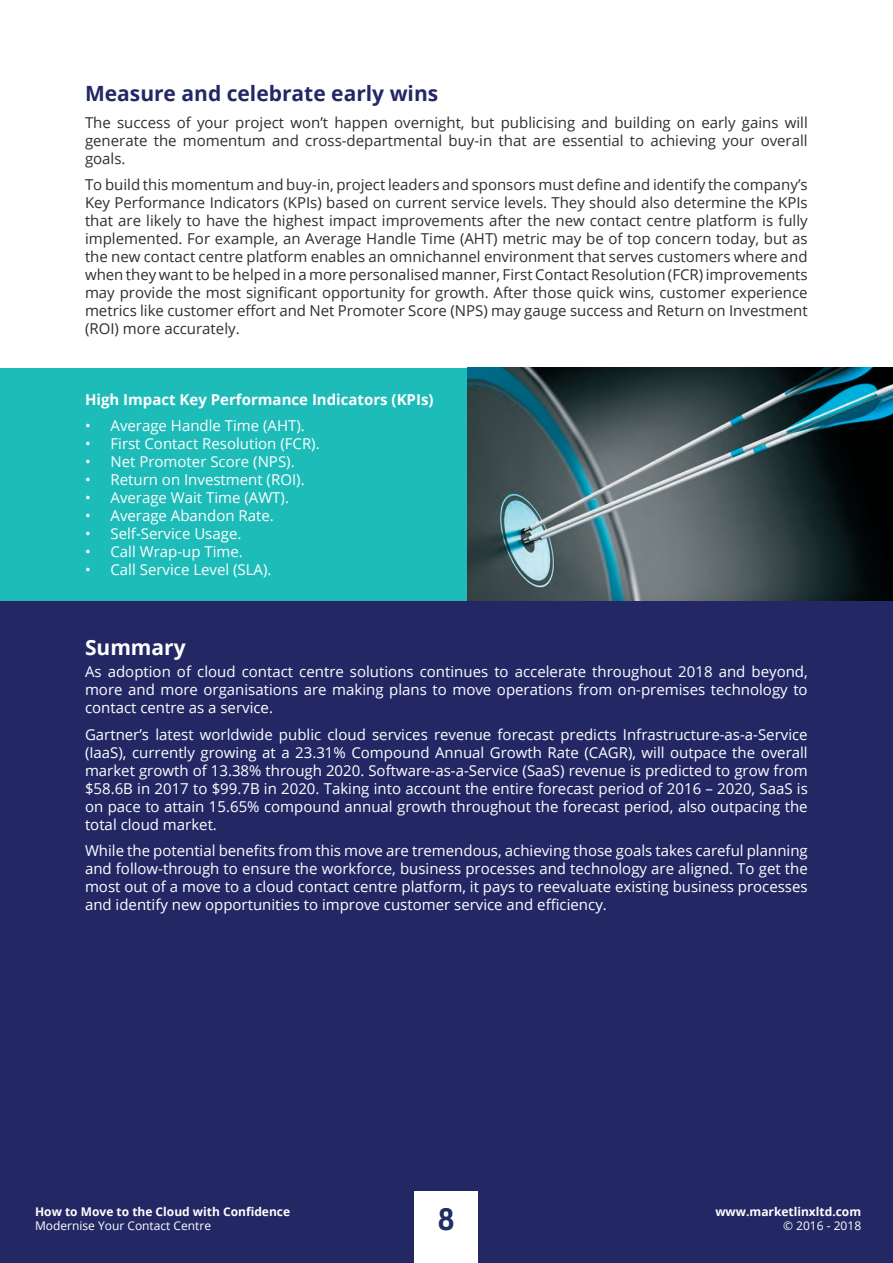
<style>
.page{position:relative;width:893px;height:1263px;background:#fff}
.page>*{position:absolute;margin:0;border:0;box-sizing:border-box;transform-origin:0 0}
.t1{font:700 36px "Ropa Sans Pro";color:#202f63}
.t2{font:700 21px "Open Sans";color:#232865}
.t3{font:700 21px "Open Sans";color:#fff}
.t4{font:15px/18px "Open Sans";color:#fff;text-align:justify}
.t5{font:15px/18px "Open Sans";color:#302e2f;text-align:justify}
.t6{font:700 15px "Open Sans";color:#fff}
.t7{font:700 12px "Open Sans";color:#fff}
.t8{font:12px "Open Sans";color:#fff}
</style>
<div class="page">
<div style="left:0;top:600px;width:893px;height:663px;background:#232865"></div>
<div style="left:414px;top:1191px;width:64px;height:72px;background:#fff"></div>
<div style="left:0;top:368px;width:468px;height:233px;background:#1dbcb9"></div>
<img style="left:468px;top:368px;width:425px;height:233px">
<h2 class="t2" style="left:85px;top:79px;width:355px">Measure and celebrate early wins</h2>
<p class="t5" style="left:85px;top:113px;width:724px">The success of your project won’t happen overnight, but publicising and building on early gains will generate the momentum and cross-departmental buy-in that are essential to achieving your overall goals.</p>
<p class="t5" style="left:85px;top:175px;width:724px">To build this momentum and buy-in, project leaders and sponsors must define and identify the company’s Key Performance Indicators (KPIs) based on current service levels. They should also determine the KPIs that are likely to have the highest impact improvements after the new contact centre platform is fully implemented. For example, an Average Handle Time (AHT) metric may be of top concern today, but as the new contact centre platform enables an omnichannel environment that serves customers where and when they want to be helped in a more personalised manner, First Contact Resolution (FCR) improvements may provide the most significant opportunity for growth. After those quick wins, customer experience metrics like customer effort and Net Promoter Score (NPS) may gauge success and Return on Investment (ROI) more accurately.</p>
<p class="t6" style="left:85px;top:389px;width:350px">High Impact Key Performance Indicators (KPIs)</p>
<p class="t4" style="left:85px;top:417px;width:221px">• Average Handle Time (AHT).</p>
<p class="t4" style="left:85px;top:435px;width:236px">• First Contact Resolution (FCR).</p>
<p class="t4" style="left:85px;top:453px;width:211px">• Net Promoter Score (NPS).</p>
<p class="t4" style="left:85px;top:471px;width:221px">• Return on Investment (ROI).</p>
<p class="t4" style="left:85px;top:489px;width:205px">• Average Wait Time (AWT).</p>
<p class="t4" style="left:85px;top:506px;width:190px">• Average Abandon Rate.</p>
<p class="t4" style="left:85px;top:524px;width:158px">• Self-Service Usage.</p>
<p class="t4" style="left:85px;top:542px;width:159px">• Call Wrap-up Time.</p>
<p class="t4" style="left:85px;top:560px;width:188px">• Call Service Level (SLA).</p>
<h2 class="t3" style="left:85px;top:633px;width:102px">Summary</h2>
<p class="t4" style="left:85px;top:663px;width:724px">As adoption of cloud contact centre solutions continues to accelerate throughout 2018 and beyond, more and more organisations are making plans to move operations from on-premises technology to contact centre as a service.</p>
<p class="t4" style="left:85px;top:725px;width:724px">Gartner’s latest worldwide public cloud services revenue forecast predicts Infrastructure-as-a-Service (IaaS), currently growing at a 23.31% Compound Annual Growth Rate (CAGR), will outpace the overall market growth of 13.38% through 2020. Software-as-a-Service (SaaS) revenue is predicted to grow from $58.6B in 2017 to $99.7B in 2020. Taking into account the entire forecast period of 2016 – 2020, SaaS is on pace to attain 15.65% compound annual growth throughout the forecast period, also outpacing the total cloud market.</p>
<p class="t4" style="left:85px;top:841px;width:724px">While the potential benefits from this move are tremendous, achieving those goals takes careful planning and follow-through to ensure the workforce, business processes and technology are aligned. To get the most out of a move to a cloud contact centre platform, it pays to reevaluate existing business processes and identify new opportunities to improve customer service and efficiency.</p>
<p class="t7" style="left:35px;top:1204px;width:257px">How to Move to the Cloud with Confidence</p>
<p class="t8" style="left:35px;top:1217px;width:178px">Modernise Your Contact Centre</p>
<h1 class="t1" style="left:438px;top:1196px;width:18px">8</h1>
<p class="t7" style="left:715px;top:1204px;width:147px">www.marketlinxltd.com</p>
<p class="t8" style="left:783px;top:1217px;width:80px">© 2016 - 2018</p>
</div>
